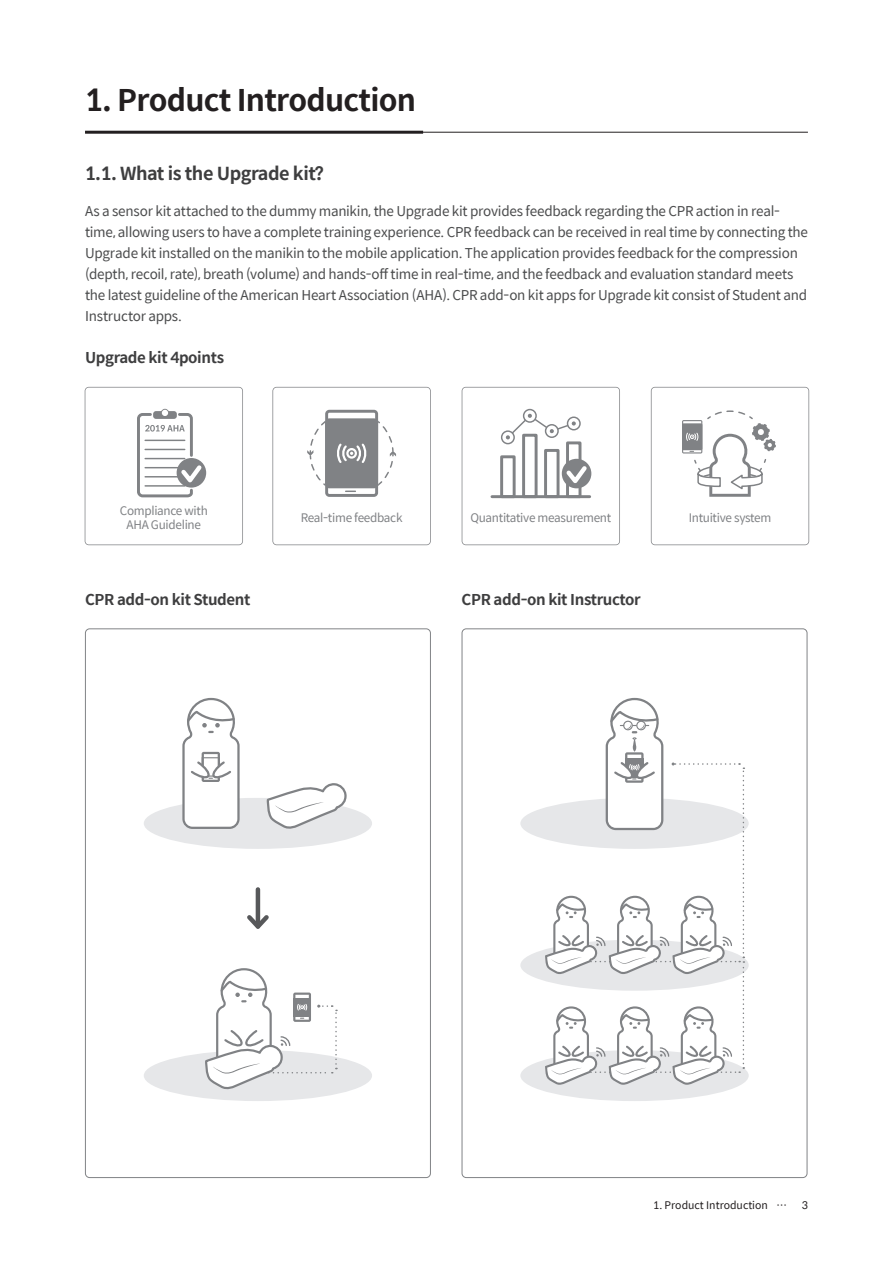
<style>
.page{position:relative;width:893px;height:1263px;background:#fff}
.page>*{position:absolute;margin:0;border:0;box-sizing:border-box;transform-origin:0 0}
.제목{font:700 30px "Spoqa Han Sans";letter-spacing:-.025em;color:#231f20}
.소제목{font:700 18px "Spoqa Han Sans";letter-spacing:-.025em;color:#3e3e3f}
.t1{font:700 15px "Spoqa Han Sans";letter-spacing:-.025em;color:#3e3e3f}
.단락_스타일_2{font:13.5px/21px "Spoqa Han Sans";letter-spacing:-.02em;color:#4b4c4d}
.t2{font:11.7px/14.1px "Spoqa Han Sans";letter-spacing:-.025em;color:#808285;text-align:center}
.t3{font:10.5px "Spoqa Han Sans";color:#231f20}
</style>
<div class="page">
<div style="left:144px;top:798px;width:228px;height:51px;background:#e6e7e9;border-radius:50%"></div>
<div style="left:520px;top:798px;width:229px;height:51px;background:#e6e7e9;border-radius:50%"></div>
<div style="left:520px;top:1050px;width:229px;height:51px;background:#e6e7e9;border-radius:50%"></div>
<div style="left:520px;top:940px;width:229px;height:51px;background:#e6e7e9;border-radius:50%"></div>
<div style="left:144px;top:1050px;width:228px;height:51px;background:#e6e7e9;border-radius:50%"></div>
<hr style="left:85px;top:132px;width:723px;height:1px;background:#231f20">
<hr style="left:85px;top:131px;width:338px;height:3px;background:#231f20">
<svg style="left:85px;top:387px;width:158px;height:158px"></svg>
<svg style="left:272px;top:387px;width:159px;height:158px"></svg>
<svg style="left:462px;top:387px;width:158px;height:158px"></svg>
<div style="left:570px;top:420px;width:7px;height:7px;border:1px solid #fff;border-radius:50%"></div>
<svg style="left:651px;top:387px;width:158px;height:158px"></svg>
<svg style="left:182px;top:698px;width:58px;height:131px"></svg>
<svg style="left:266px;top:783px;width:82px;height:46px"></svg>
<svg style="left:545px;top:698px;width:200px;height:387px"></svg>
<svg style="left:205px;top:968px;width:133px;height:122px"></svg>
<hr style="left:256px;top:889px;width:4px;height:37px;background:#57585a">
<svg style="left:247px;top:911px;width:22px;height:18px"></svg>
<p class="제목" style="left:85px;top:84px;width:333px">1. Product Introduction</p>
<p class="소제목" style="left:85px;top:163px;width:241px">1.1. What is the Upgrade kit?</p>
<p class="단락_스타일_2" style="left:85px;top:200px;width:724px">As a sensor kit attached to the dummy manikin, the Upgrade kit provides feedback regarding the CPR action in real&shy;time, allowing users to have a complete training experience. CPR feedback can be received in real time by connecting the Upgrade kit installed on the manikin to the mobile application. The application provides feedback for the compression (depth, recoil, rate), breath (volume) and hands-off time in real-time, and the feedback and evaluation standard meets the latest guideline of the American Heart Association (AHA). CPR add-on kit apps for Upgrade kit consist of Student and Instructor apps.</p>
<p class="t1" style="left:85px;top:349px;width:141px">Upgrade kit 4points</p>
<p class="t2" style="left:120px;top:504px;width:90px">Compliance with<br>AHA Guideline</p>
<p class="t2" style="left:301px;top:511px;width:103px">Real-time feedback</p>
<p class="t2" style="left:470px;top:511px;width:142px">Quantitative measurement</p>
<p class="t2" style="left:689px;top:511px;width:84px">Intuitive system</p>
<p class="t1" style="left:85px;top:591px;width:167px">CPR add-on kit Student</p>
<p class="t1" style="left:462px;top:591px;width:181px">CPR add-on kit Instructor</p>
<p class="t3" style="left:653px;top:1199px;width:135px">1. Product Introduction …</p>
<p class="t3" style="left:802px;top:1199px;width:8px">3</p>
</div>
